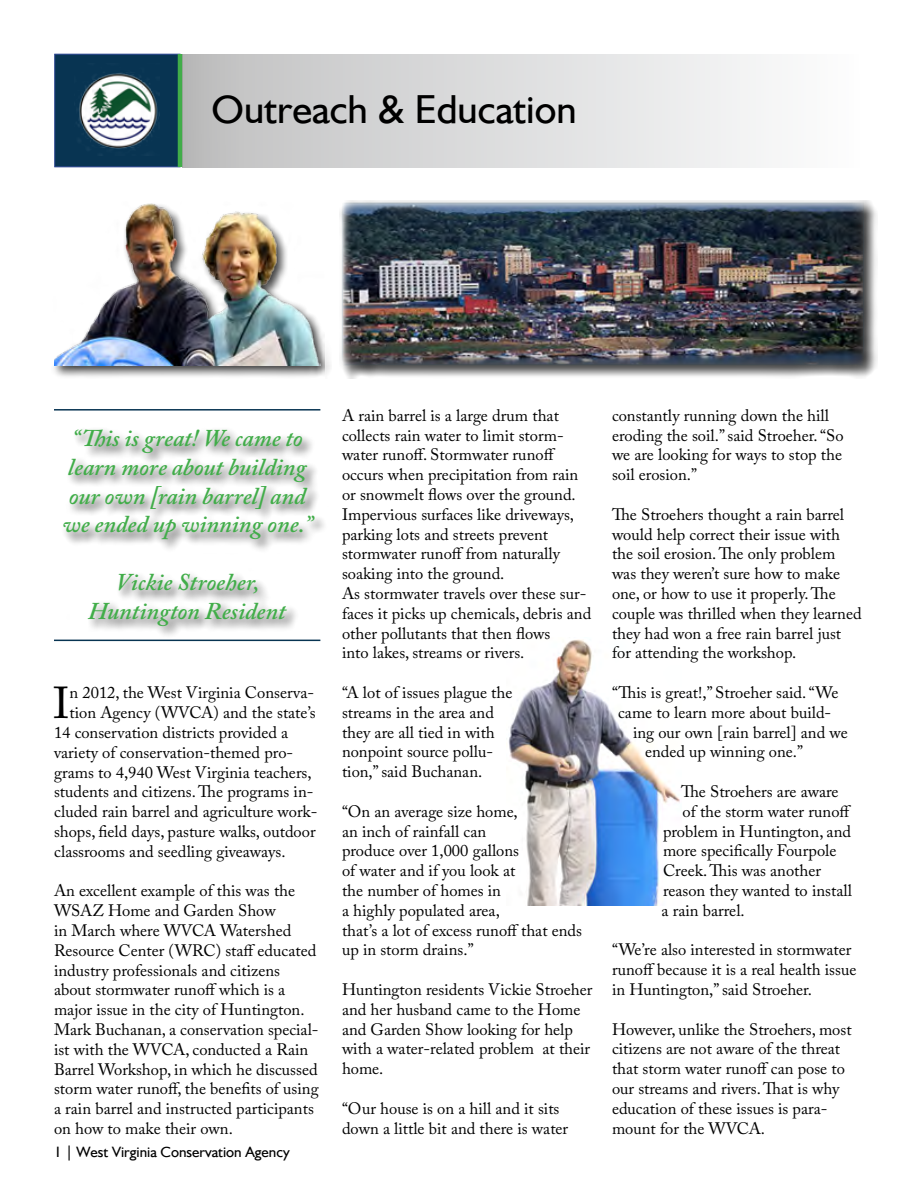
<style>
.page{position:relative;width:918px;height:1188px;background:#fff}
.page>*{position:absolute;margin:0;border:0;box-sizing:border-box;transform-origin:0 0}
.t1{font:44.4px "Adobe Caslon Pro";color:#000}
.t2{font:40.5px "Humanist";color:#000}
.t3{font:italic 600 24px/28.8px "Adobe Caslon Pro";color:#41ad49;text-align:center}
.t4{font:16.5px/19.8px "Adobe Caslon Pro";color:#000}
.t5{font:15px "Humanist";color:#000}
</style>
<div class="page">
<img style="left:508px;top:639px;width:172px;height:266px">
<div style="left:51px;top:201px;width:280px;height:178px;background:#000;opacity:.75"></div>
<img style="left:54px;top:203px;width:266px;height:162px">
<div style="left:55px;top:420px;width:269px;height:215px;background:#fff;opacity:.75"></div>
<hr style="left:54px;top:409px;width:266px;height:2px;background:#083452">
<div style="left:55px;top:54px;width:125px;height:113px;background:#083452;border:1px solid #25408f"></div>
<hr style="left:178px;top:54px;width:4px;height:113px;background:#41ad49">
<div style="left:182px;top:54px;width:682px;height:113px;background:linear-gradient(to right,#bfbfc0,#feffff)"></div>
<img style="left:78px;top:73px;width:82px;height:83px">
<hr style="left:54px;top:640px;width:266px;height:1px;background:#083452">
<div style="left:339px;top:200px;width:539px;height:179px;background:#000;opacity:.75"></div>
<img style="left:344px;top:205px;width:518px;height:158px">
<div style="left:342px;top:203px;width:522px;height:162px;border:1px solid #083452"></div>
<h2 class="t2" style="left:212px;top:84px;width:367px">Outreach &amp; Education</h2>
<h3 class="t3" style="left:62px;top:423px;width:252px">“This is great! We came to learn more about building our own [rain barrel] and we ended up winning one.”</h3>
<h3 class="t3" style="left:89px;top:567px;width:199px">Vickie Stroeher,<br>Huntington Resident</h3>
<h1 class="t1" style="left:53px;top:677px;width:18px">I</h1>
<p class="t4" style="left:70px;top:683px;width:246px">n 2012, the West Virginia Conserva-</p>
<p class="t4" style="left:70px;top:703px;width:248px">tion Agency (WVCA) and the state’s</p>
<p class="t4" style="left:54px;top:722px;width:236px">14 conservation districts provided a</p>
<p class="t4" style="left:54px;top:742px;width:241px">variety of conservation-themed pro-</p>
<p class="t4" style="left:54px;top:762px;width:259px">grams to 4,940 West Virginia teachers,</p>
<p class="t4" style="left:54px;top:782px;width:261px">students and citizens. The programs in-</p>
<p class="t4" style="left:54px;top:802px;width:265px">cluded rain barrel and agriculture work-</p>
<p class="t4" style="left:54px;top:821px;width:263px">shops, field days, pasture walks, outdoor</p>
<p class="t4" style="left:54px;top:841px;width:233px">classrooms and seedling giveaways.</p>
<p class="t4" style="left:54px;top:881px;width:266px">An excellent example of this was the WSAZ Home and Garden Show<br>in March where WVCA Watershed Resource Center (WRC) staff educated industry professionals and citizens about stormwater runoff which is a major issue in the city of Huntington.<br>Mark Buchanan, a conservation special&shy;ist with the WVCA, conducted a Rain Barrel Workshop, in which he discussed storm water runoff, the benefits of using a rain barrel and instructed participants on how to make their own.</p>
<p class="t5" style="left:54px;top:1142px;width:237px">1 | West Virginia Conservation Agency</p>
<p class="t4" style="left:342px;top:405px;width:251px">A rain barrel is a large drum that collects rain water to limit storm&shy;water runoff. Stormwater runoff occurs when precipitation from rain or snowmelt flows over the ground.<br>Impervious surfaces like driveways, parking lots and streets prevent stormwater runoff from naturally soaking into the ground.<br>As stormwater travels over these sur&shy;faces it picks up chemicals, debris and other pollutants that then flows<br>into lakes, streams or rivers.</p>
<p class="t4" style="left:342px;top:682px;width:172px">“A lot of issues plague the streams in the area and they are all tied in with nonpoint source pollu&shy;tion,” said Buchanan.</p>
<p class="t4" style="left:342px;top:801px;width:242px">“On an average size home,<br>an inch of rainfall can<br>produce over 1,000 gallons<br>of water and if you look at<br>the number of homes in<br>a highly populated area,<br>that’s a lot of excess runoff that ends up in storm drains.”</p>
<p class="t4" style="left:342px;top:979px;width:252px">Huntington residents Vickie Stroeher and her husband came to the Home and Garden Show looking for help with a water-related problem at their home.</p>
<p class="t4" style="left:342px;top:1098px;width:228px">“Our house is on a hill and it sits down a little bit and there is water</p>
<p class="t4" style="left:612px;top:405px;width:233px">constantly running down the hill eroding the soil.” said Stroeher. “So we are looking for ways to stop the soil erosion.”</p>
<p class="t4" style="left:612px;top:504px;width:251px">The Stroehers thought a rain barrel would help correct their issue with the soil erosion. The only problem was they weren’t sure how to make one, or how to use it properly. The couple was thrilled when they learned they had won a free rain barrel just for attending the workshop.</p>
<p class="t4" style="left:612px;top:682px;width:228px">“This is great!,” Stroeher said. “We</p>
<p class="t4" style="left:618px;top:702px;width:215px">came to learn more about build-</p>
<p class="t4" style="left:633px;top:722px;width:216px">ing our own [rain barrel] and we</p>
<p class="t4" style="left:645px;top:742px;width:159px">ended up winning one.”</p>
<p class="t4" style="left:681px;top:781px;width:159px">The Stroehers are aware</p>
<p class="t4" style="left:683px;top:801px;width:170px">of the storm water runoff</p>
<p class="t4" style="left:663px;top:821px;width:190px">problem in Huntington, and</p>
<p class="t4" style="left:663px;top:841px;width:175px">more specifically Fourpole</p>
<p class="t4" style="left:663px;top:861px;width:160px">Creek. This was another</p>
<p class="t4" style="left:663px;top:880px;width:190px">reason they wanted to install</p>
<p class="t4" style="left:662px;top:900px;width:85px">a rain barrel.</p>
<p class="t4" style="left:612px;top:940px;width:246px">“We’re also interested in stormwater runoff because it is a real health issue in Huntington,” said Stroeher.</p>
<p class="t4" style="left:612px;top:1019px;width:241px">However, unlike the Stroehers, most citizens are not aware of the threat that storm water runoff can pose to our streams and rivers. That is why education of these issues is para&shy;mount for the WVCA.</p>
</div>
